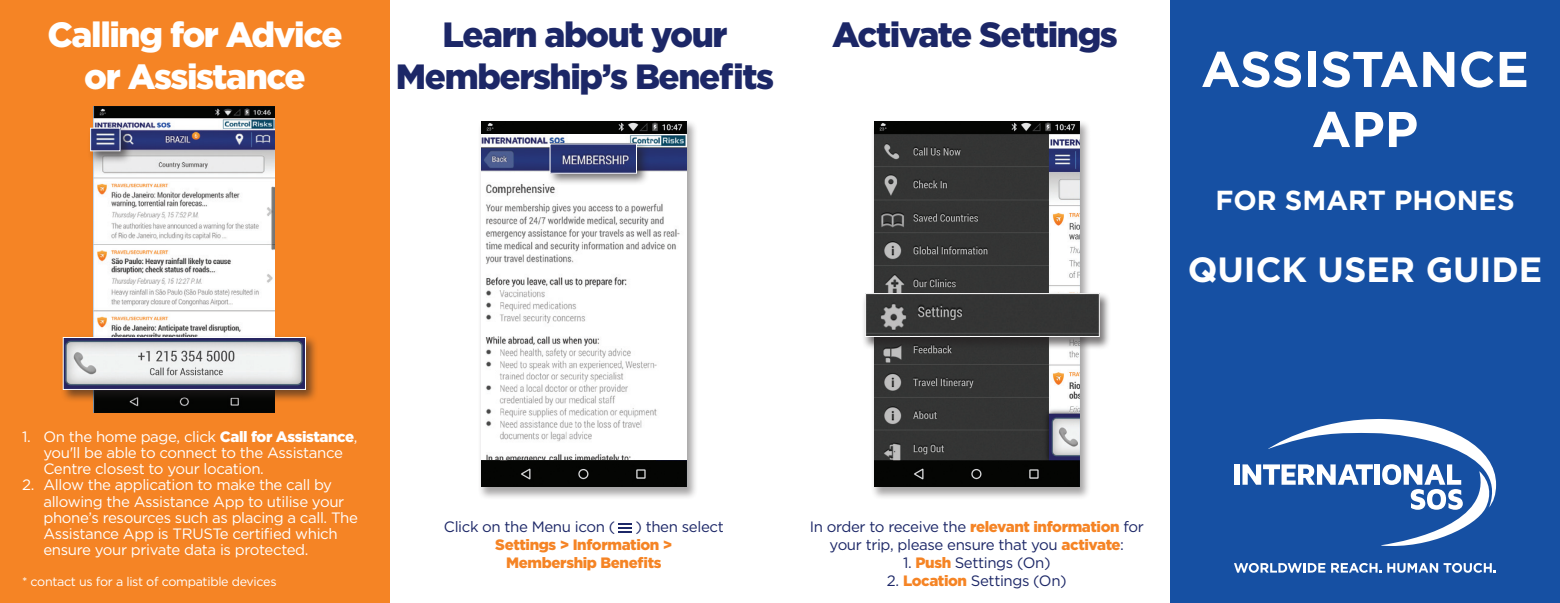
<style>
.page{position:relative;width:1560px;height:603px;background:#fff}
.page>*{position:absolute;margin:0;border:0;box-sizing:border-box;transform-origin:0 0}
.t1{font:700 50px/60px "Gotham";color:#fff;text-align:center}
.t2{font:900 35px/42px "Gotham";letter-spacing:-.04em;color:#1c2767;text-align:center}
.t3{font:900 35px "Gotham";letter-spacing:-.04em;color:#fff}
.t4{font:700 35px "Gotham";color:#fff}
.t5{font:700 27.5px "Gotham";color:#fff}
.t6{font:15px/16.2px "Gotham";letter-spacing:-.025em;color:#fff}
.t7{font:15px/18px "Gotham";letter-spacing:-.025em;color:#1c2767;text-align:center}
.t8{font:900 15px "Gotham";letter-spacing:-.025em;color:#f58425}
.t9{font:12.5px "Gotham";letter-spacing:-.025em;color:#fff}
.s1{font-weight:900}
.s2{font-weight:900;color:#f58425}
</style>
<div class="page">
<div style="left:1169px;top:0;width:390px;height:602px;background:#1650a3"></div>
<svg style="left:1234px;top:563px;width:203px;height:9px"></svg>
<svg style="left:1443px;top:563px;width:52px;height:9px"></svg>
<div style="left:1233px;top:464px;width:5px;height:20px;background:#fff"></div>
<svg style="left:1242px;top:418px;width:255px;height:128px"></svg>
<div style="left:0;top:0;width:390px;height:602px;background:#f58425"></div>
<img style="left:94px;top:106px;width:181px;height:307px">
<div style="left:870px;top:120px;width:220px;height:380px;background:#231f20;opacity:.4"></div>
<img style="left:874px;top:122px;width:205px;height:364px">
<div style="left:478px;top:120px;width:220px;height:380px;background:#231f20;opacity:.4"></div>
<img style="left:481px;top:122px;width:205px;height:364px">
<img style="left:481px;top:134px;width:205px;height:325px">
<svg style="left:619px;top:523px;width:13px;height:9px"></svg>
<div style="left:546px;top:140px;width:103px;height:46px;background:#231f20;opacity:.6"></div>
<img style="left:551px;top:145px;width:84px;height:27px">
<div style="left:549px;top:143px;width:88px;height:31px;border:1px solid #fff"></div>
<div style="left:861px;top:291px;width:249px;height:59px;background:#231f20;opacity:.6"></div>
<img style="left:867px;top:295px;width:230px;height:40px">
<div style="left:865px;top:293px;width:234px;height:44px;border:1px solid #fff"></div>
<div style="left:87px;top:125px;width:46px;height:38px;background:#231f20;opacity:.6"></div>
<img style="left:92px;top:130px;width:26px;height:19px">
<div style="left:60px;top:334px;width:258px;height:68px;background:#231f20;opacity:.6"></div>
<img style="left:65px;top:339px;width:239px;height:49px">
<div style="left:63px;top:337px;width:243px;height:53px;border:1px solid #fff"></div>
<p class="t3" style="left:47px;top:10px;width:296px">Calling for Advice</p>
<p class="t3" style="left:84px;top:52px;width:223px">or Assistance</p>
<p class="t2" style="left:396px;top:13px;width:379px">Learn about your<br>Membership’s Benefits</p>
<p class="t2" style="left:832px;top:13px;width:287px">Activate Settings</p>
<p class="t1" style="left:1200px;top:39px;width:329px">ASSISTANCE<br>APP</p>
<p class="t5" style="left:1215px;top:182px;width:301px">FOR SMART PHONES</p>
<p class="t4" style="left:1187px;top:246px;width:356px">QUICK USER GUIDE</p>
<p class="t6" style="left:43px;top:427px;width:315px;text-indent:-21px">1. On the home page, click <span class="s1">Call for Assistance</span>, you'll be able to connect to the Assistance<br>Centre closest to your location.</p>
<p class="t6" style="left:43px;top:476px;width:316px;text-indent:-21px">2. Allow the application to make the call by allowing the Assistance App to utilise your phone’s resources such as placing a call. The Assistance App is TRUSTe certified which ensure your private data is protected.</p>
<p class="t9" style="left:22px;top:573px;width:256px">* contact us for a list of compatible devices</p>
<p class="t7" style="left:444px;top:517px;width:173px">Click on the Menu icon (</p>
<p class="t7" style="left:635px;top:517px;width:90px">) then select</p>
<p class="t8" style="left:495px;top:534px;width:179px">Settings &gt; Information &gt;</p>
<p class="t8" style="left:506px;top:552px;width:157px">Membership Benefits</p>
<p class="t7" style="left:809px;top:517px;width:335px">In order to receive the <span class="s2">relevant information</span> for your trip, please ensure that you <span class="s2">activate</span>:</p>
<p class="t7" style="left:903px;top:553px;width:149px">1. <span class="s2">Push</span> Settings (On)</p>
<p class="t7" style="left:886px;top:571px;width:181px">2. <span class="s2">Location</span> Settings (On)</p>
</div>
